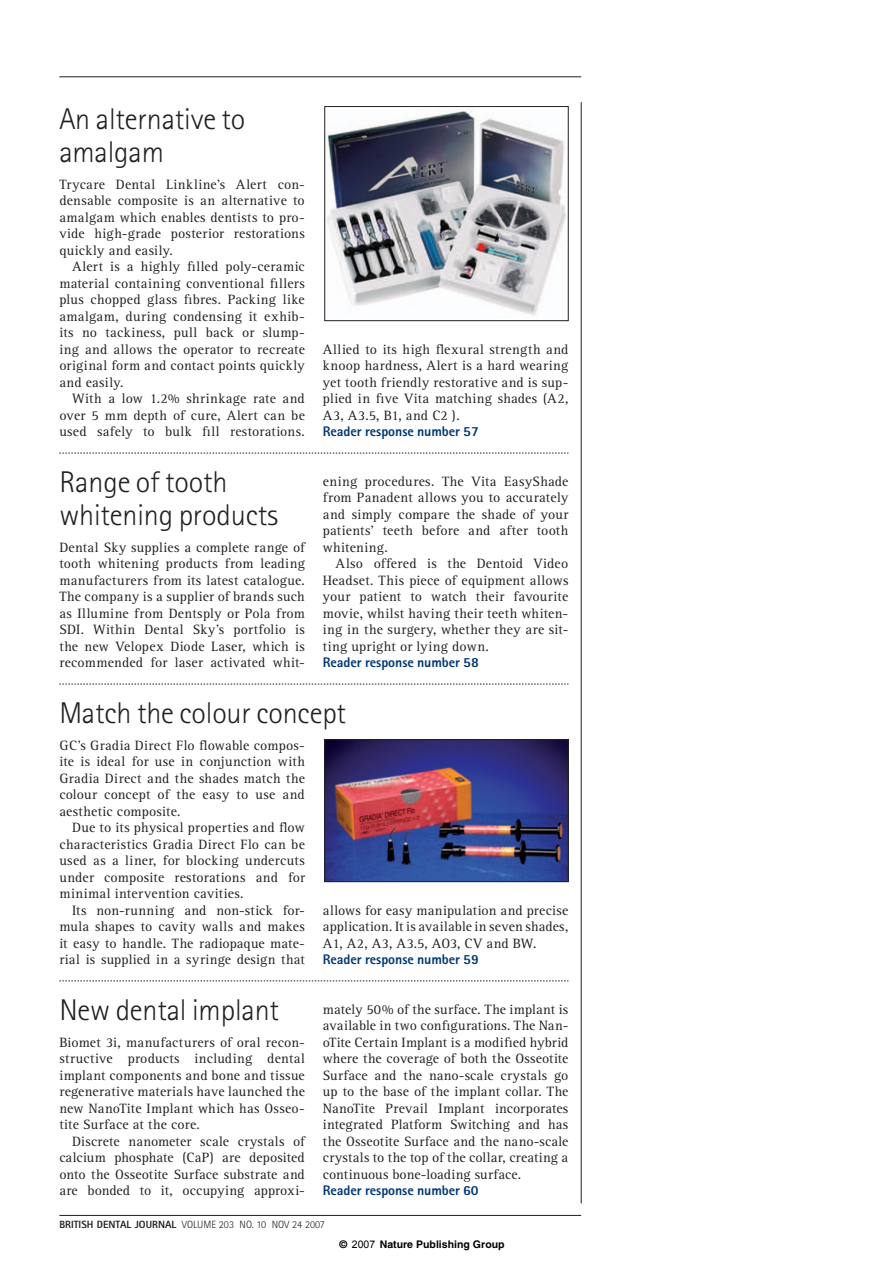
<style>
.page{position:relative;width:893px;height:1263px;background:#fff}
.page>*{position:absolute;margin:0;border:0;box-sizing:border-box;transform-origin:0 0}
.t1{font:300 30px/33px "Rotis Sans Serif";letter-spacing:-.005em;color:#231f20}
.t2{font:13.95px/16.5px "Rotis Serif";letter-spacing:.015em;color:#231f20}
.t3{font:800 13.95px "Rotis Sans Serif";letter-spacing:-.005em;color:#013775}
.t4{font:300 10.5px "Rotis Sans Serif";color:#231f20}
.t5{font:700 10.5px "Helvetica";color:#000}
.s1{font-family:"Rotis Sans Serif";font-weight:800;color:#013775}
.s2{font-weight:800}
.s3{font-family:"Arial";font-weight:400}
</style>
<div class="page">
<hr style="left:59px;top:77px;width:522px;height:1px;background:#231f20">
<hr style="left:59px;top:1215px;width:522px;height:1px;background:#231f20">
<img style="left:326px;top:741px;width:240px;height:139px">
<div style="left:324px;top:739px;width:244px;height:143px;border:1px solid #231f20"></div>
<svg style="left:59px;top:453px;width:509px;height:1px"></svg>
<svg style="left:59px;top:684px;width:509px;height:1px"></svg>
<hr style="left:581px;top:102px;width:1px;height:1101px;background:#231f20">
<img style="left:327px;top:109px;width:239px;height:207px">
<div style="left:324px;top:106px;width:244px;height:215px;border:1px solid #231f20"></div>
<svg style="left:59px;top:981px;width:509px;height:1px"></svg>
<p class="t1" style="left:59px;top:106px;width:187px">An alternative to amalgam</p>
<p class="t2" style="left:59px;top:177px;width:247px">Trycare Dental Linkline’s Alert con-</p>
<p class="t2" style="left:59px;top:194px;width:247px">densable composite is an alternative to</p>
<p class="t2" style="left:59px;top:210px;width:247px">amalgam which enables dentists to pro-</p>
<p class="t2" style="left:59px;top:227px;width:247px">vide high-grade posterior restorations</p>
<p class="t2" style="left:59px;top:243px;width:115px">quickly and easily.</p>
<p class="t2" style="left:72px;top:260px;width:234px">Alert is a highly filled poly-ceramic</p>
<p class="t2" style="left:59px;top:276px;width:247px">material containing conventional fillers</p>
<p class="t2" style="left:59px;top:293px;width:247px">plus chopped glass fibres. Packing like</p>
<p class="t2" style="left:59px;top:309px;width:247px">amalgam, during condensing it exhib-</p>
<p class="t2" style="left:59px;top:326px;width:247px">its no tackiness, pull back or slump-</p>
<p class="t2" style="left:59px;top:342px;width:247px">ing and allows the operator to recreate</p>
<p class="t2" style="left:59px;top:359px;width:247px">original form and contact points quickly</p>
<p class="t2" style="left:59px;top:375px;width:66px">and easily.</p>
<p class="t2" style="left:72px;top:392px;width:234px">With a low 1.2% shrinkage rate and</p>
<p class="t2" style="left:59px;top:408px;width:247px">over 5 mm depth of cure, Alert can be</p>
<p class="t2" style="left:59px;top:425px;width:247px">used safely to bulk fill restorations.</p>
<p class="t1" style="left:59px;top:469px;width:220px">Range of tooth whitening products</p>
<p class="t2" style="left:59px;top:540px;width:247px;text-align:justify">Dental Sky supplies a complete range of tooth whitening products from leading manufacturers from its latest catalogue.<br>The company is a supplier of brands such as Illumine from Dentsply or Pola from SDI. Within Dental Sky’s portfolio is the new Velopex Diode Laser, which is recommended for laser activated whit-</p>
<p class="t2" style="left:323px;top:342px;width:247px">Allied to its high flexural strength and knoop hardness, Alert is a hard wearing yet tooth friendly restorative and is sup&shy;plied in five Vita matching shades (A2, A3, A3.5, B1, and C2 ).<br><span class="s1">Reader response number 57</span></p>
<p class="t2" style="left:323px;top:474px;width:247px">ening procedures. The Vita EasyShade</p>
<p class="t2" style="left:323px;top:491px;width:247px">from Panadent allows you to accurately</p>
<p class="t2" style="left:323px;top:507px;width:247px">and simply compare the shade of your</p>
<p class="t2" style="left:323px;top:524px;width:247px">patients’ teeth before and after tooth</p>
<p class="t2" style="left:323px;top:540px;width:66px">whitening.</p>
<p class="t2" style="left:335px;top:557px;width:234px">Also offered is the Dentoid Video</p>
<p class="t2" style="left:323px;top:573px;width:247px">Headset. This piece of equipment allows</p>
<p class="t2" style="left:323px;top:590px;width:247px">your patient to watch their favourite</p>
<p class="t2" style="left:323px;top:606px;width:247px">movie, whilst having their teeth whiten-</p>
<p class="t2" style="left:323px;top:623px;width:247px">ing in the surgery, whether they are sit-</p>
<p class="t2" style="left:323px;top:639px;width:167px">ting upright or lying down.</p>
<p class="t3" style="left:323px;top:658px;width:157px">Reader response number 58</p>
<p class="t1" style="left:59px;top:700px;width:288px">Match the colour concept</p>
<p class="t2" style="left:59px;top:738px;width:247px">GC’s Gradia Direct Flo flowable compos-</p>
<p class="t2" style="left:59px;top:755px;width:247px">ite is ideal for use in conjunction with</p>
<p class="t2" style="left:59px;top:771px;width:247px">Gradia Direct and the shades match the</p>
<p class="t2" style="left:59px;top:788px;width:247px">colour concept of the easy to use and</p>
<p class="t2" style="left:59px;top:804px;width:123px">aesthetic composite.</p>
<p class="t2" style="left:72px;top:821px;width:234px">Due to its physical properties and flow</p>
<p class="t2" style="left:59px;top:837px;width:247px">characteristics Gradia Direct Flo can be</p>
<p class="t2" style="left:59px;top:854px;width:247px">used as a liner, for blocking undercuts</p>
<p class="t2" style="left:59px;top:870px;width:247px">under composite restorations and for</p>
<p class="t2" style="left:59px;top:887px;width:186px">minimal intervention cavities.</p>
<p class="t2" style="left:72px;top:903px;width:234px">Its non-running and non-stick for-</p>
<p class="t2" style="left:59px;top:920px;width:247px">mula shapes to cavity walls and makes</p>
<p class="t2" style="left:59px;top:936px;width:247px">it easy to handle. The radiopaque mate-</p>
<p class="t2" style="left:59px;top:953px;width:247px">rial is supplied in a syringe design that</p>
<p class="t1" style="left:59px;top:997px;width:221px">New dental implant</p>
<p class="t2" style="left:59px;top:1035px;width:247px">Biomet 3i, manufacturers of oral recon-</p>
<p class="t2" style="left:59px;top:1052px;width:247px">structive products including dental</p>
<p class="t2" style="left:59px;top:1068px;width:247px">implant components and bone and tissue</p>
<p class="t2" style="left:59px;top:1085px;width:247px">regenerative materials have launched the</p>
<p class="t2" style="left:59px;top:1101px;width:247px">new NanoTite Implant which has Osseo-</p>
<p class="t2" style="left:59px;top:1118px;width:142px">tite Surface at the core.</p>
<p class="t2" style="left:72px;top:1134px;width:234px">Discrete nanometer scale crystals of</p>
<p class="t2" style="left:59px;top:1151px;width:247px">calcium phosphate (CaP) are deposited</p>
<p class="t2" style="left:59px;top:1167px;width:247px">onto the Osseotite Surface substrate and</p>
<p class="t2" style="left:59px;top:1184px;width:247px">are bonded to it, occupying approxi-</p>
<p class="t2" style="left:323px;top:903px;width:247px">allows for easy manipulation and precise application. It is available in seven shades, A1, A2, A3, A3.5, AO3, CV and BW.<br><span class="s1">Reader response number 59</span></p>
<p class="t2" style="left:323px;top:1002px;width:247px">mately 50% of the surface. The implant is available in two configurations. The Nan&shy;oTite Certain Implant is a modified hybrid where the coverage of both the Osseotite Surface and the nano-scale crystals go up to the base of the implant collar. The NanoTite Prevail Implant incorporates integrated Platform Switching and has the Osseotite Surface and the nano-scale crystals to the top of the collar, creating a continuous bone-loading surface.<br><span class="s1">Reader response number 60</span></p>
<p class="t4" style="left:59px;top:1221px;width:267px"><span class="s2">BRITISH DENTAL JOURNAL</span> VOLUME 203 NO. 10 NOV 24 2007</p>
<p class="t5" style="left:339px;top:1238px;width:166px">© <span class="s3">2007</span> Nature Publishing Group</p>
</div>
